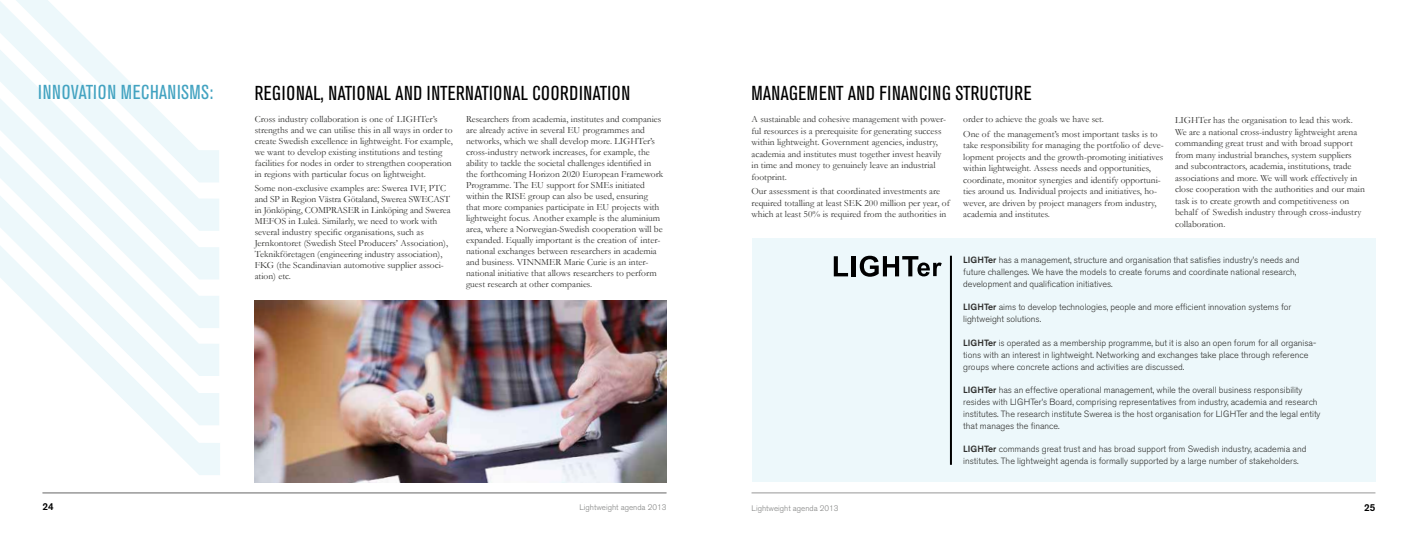
<style>
.page{position:relative;width:1418px;height:539px;background:#fff}
.page>*{position:absolute;margin:0;border:0;box-sizing:border-box;transform-origin:0 0}
.t1{font:condensed 20px "Akzidenz Grotesk BE";letter-spacing:.02em;color:#000}
.t2{font:condensed 20px "Akzidenz Grotesk BE";letter-spacing:.02em;color:#43a3c1}
.t3{font:500 10px "Akzidenz Grotesk BE";color:#000}
.t4{font:9.5px/11px "Garamond";color:#30302e}
.t5{font:300 9px/12px "Akzidenz Grotesk BE";color:#30302e}
.t6{font:300 8px "Akzidenz Grotesk BE";color:#808180}
.s1{font-weight:500}
</style>
<div class="page">
<hr style="left:43px;top:492px;width:623px;height:1px;background:#979797">
<hr style="left:751px;top:492px;width:624px;height:1px;background:#979797">
<div style="left:751px;top:238px;width:624px;height:244px;background:#edf8fb"></div>
<svg style="left:0;top:1px;width:16px;height:96px;fill:#edf8fb"></svg>
<svg style="left:16px;top:0;width:130px;height:98px"></svg>
<svg style="left:100px;top:376px;width:120px;height:99px"></svg>
<svg style="left:51px;top:328px;width:168px;height:48px;fill:#edf8fb"></svg>
<svg style="left:0;top:98px;width:219px;height:230px;fill:#edf8fb"></svg>
<hr style="left:949px;top:256px;width:2px;height:208px;background:#000">
<img style="left:255px;top:300px;width:411px;height:182px">
<svg style="left:833px;top:256px;width:15px;height:20px"></svg>
<div style="left:851px;top:256px;width:5px;height:20px;background:#000"></div>
<svg style="left:859px;top:256px;width:82px;height:21px"></svg>
<h1 class="t2" style="left:38px;top:81px;width:177px">INNOVATION MECHANISMS:</h1>
<h1 class="t1" style="left:255px;top:82px;width:377px">REGIONAL, NATIONAL AND INTERNATIONAL COORDINATION</h1>
<p class="t4" style="left:466px;top:113px;width:199px">Researchers from academia, institutes and companies are already active in several EU programmes and networks, which we shall develop more. LIGHTer’s cross-industry network increases, for example, the ability to tackle the societal challenges identified in the forthcoming Horizon 2020 European Framework Programme. The EU support for SMEs initiated within the RISE group can also be used, ensuring that more companies participate in EU projects with lightweight focus. Another example is the aluminium area, where a Norwegian-Swedish cooperation will be expanded. Equally important is the creation of inter&shy;national exchanges between researchers in academia and business. VINNMER Marie Curie is an inter&shy;national initiative that allows researchers to perform guest research at other companies.</p>
<p class="t4" style="left:255px;top:113px;width:199px">Cross industry collaboration is one of LIGHTer’s strengths and we can utilise this in all ways in order to create Swedish excellence in lightweight. For example, we want to develop existing institutions and testing facilities for nodes in order to strengthen cooperation in regions with particular focus on lightweight.</p>
<p class="t4" style="left:255px;top:182px;width:197px">Some non-exclusive examples are: Swerea IVF, PTC and SP in Region Västra Götaland, Swerea SWECAST in Jönköping, COMPRASER in Linköping and Swerea MEFOS in Luleå. Similarly, we need to work with several industry specific organisations, such as Jernkontoret (Swedish Steel Producers’ Association), Teknikföretagen (engineering industry association), FKG (the Scandinavian automotive supplier associ&shy;ation) etc.</p>
<h1 class="t1" style="left:751px;top:82px;width:281px">MANAGEMENT AND FINANCING STRUCTURE</h1>
<p class="t4" style="left:751px;top:113px;width:196px;line-height:11.5px">A sustainable and cohesive management with power&shy;ful resources is a prerequisite for generating success within lightweight. Government agencies, industry, academia and institutes must together invest heavily in time and money to genuinely leave an industrial footprint.</p>
<p class="t4" style="left:751px;top:185px;width:200px;line-height:11.5px">Our assessment is that coordinated investments are required totalling at least SEK 200 million per year, of which at least 50% is required from the authorities in</p>
<p class="t4" style="left:963px;top:112px;width:196px;line-height:14.3px">order to achieve the goals we have set.<br>One of the management’s most important tasks is to</p>
<p class="t4" style="left:963px;top:139px;width:202px;line-height:11.5px">take responsibility for managing the portfolio of deve&shy;lopment projects and the growth-promoting initiatives within lightweight. Assess needs and opportunities, coordinate, monitor synergies and identify opportuni&shy;ties around us. Individual projects and initiatives, ho&shy;wever, are driven by project managers from industry, academia and institutes.</p>
<p class="t4" style="left:1174px;top:114px;width:191px;line-height:11.5px">LIGHTer has the organisation to lead this work.<br>We are a national cross-industry lightweight arena commanding great trust and with broad support from many industrial branches, system suppliers and subcontractors, academia, institutions, trade associations and more. We will work effectively in close cooperation with the authorities and our main task is to create growth and competitiveness on behalf of Swedish industry through cross-industry collaboration.</p>
<p class="t5" style="left:963px;top:254px;width:338px"><span class="s1">LIGHTer</span> has a management, structure and organisation that satisfies industry’s needs and future challenges. We have the models to create forums and coordinate national research, development and qualification initiatives.</p>
<p class="t5" style="left:963px;top:301px;width:329px"><span class="s1">LIGHTer</span> aims to develop technologies, people and more efficient innovation systems for lightweight solutions.</p>
<p class="t5" style="left:963px;top:336px;width:354px"><span class="s1">LIGHTer</span> is operated as a membership programme, but it is also an open forum for all organisa&shy;tions with an interest in lightweight. Networking and exchanges take place through reference groups where concrete actions and activities are discussed.</p>
<p class="t5" style="left:963px;top:384px;width:359px"><span class="s1">LIGHTer</span> has an effective operational management, while the overall business responsibility resides with LIGHTer’s Board, comprising representatives from industry, academia and research institutes. The research institute Swerea is the host organisation for LIGHTer and the legal entity that manages the finance.</p>
<p class="t5" style="left:963px;top:443px;width:344px"><span class="s1">LIGHTer</span> commands great trust and has broad support from Swedish industry, academia and institutes. The lightweight agenda is formally supported by a large number of stakeholders.</p>
<p class="t3" style="left:43px;top:500px;width:13px">24</p>
<p class="t6" style="left:579px;top:502px;width:89px">Lightweight agenda 2013</p>
<p class="t6" style="left:751px;top:503px;width:89px">Lightweight agenda 2013</p>
<p class="t3" style="left:1364px;top:501px;width:13px">25</p>
</div>
